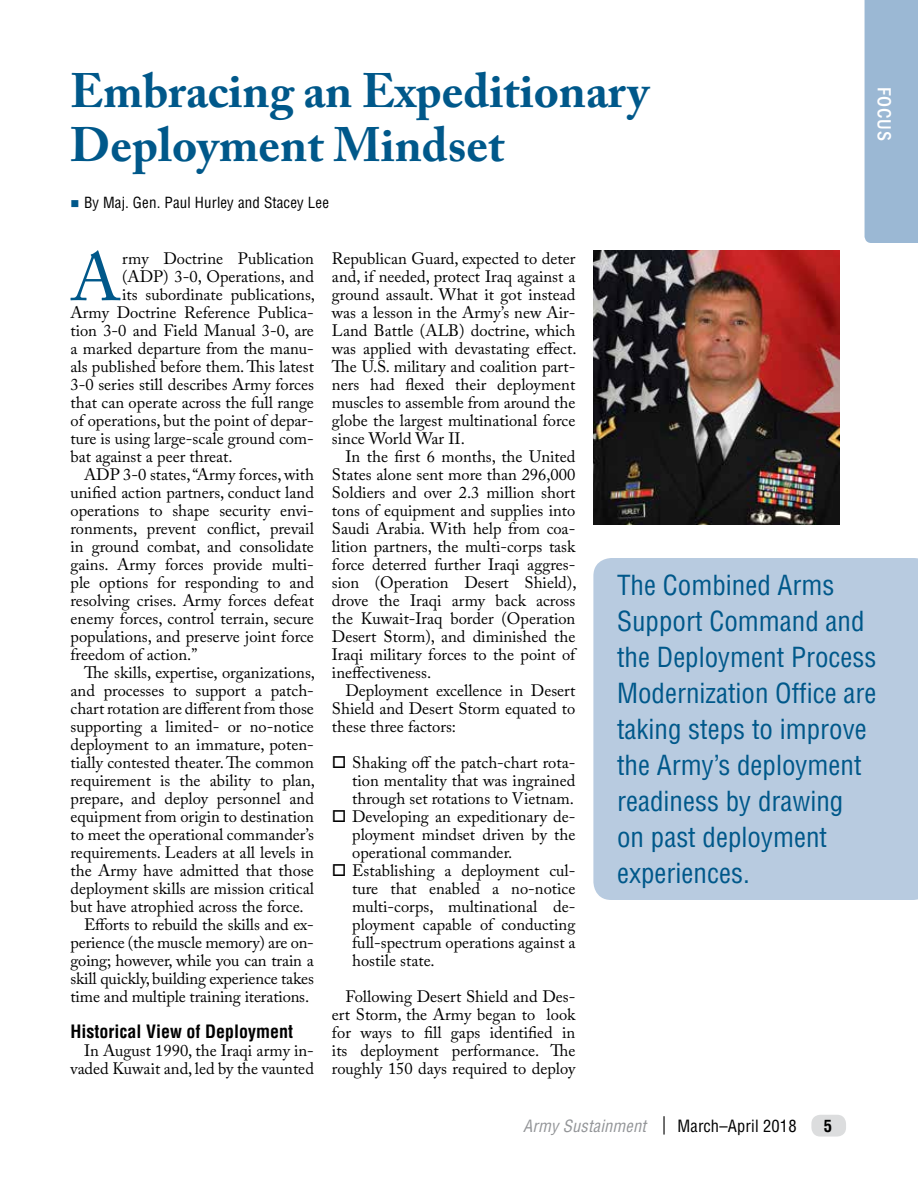
<style>
.page{position:relative;width:918px;height:1188px;background:#fff}
.page>*{position:absolute;margin:0;border:0;box-sizing:border-box;transform-origin:0 0}
.t1{font:67.2px "Adobe Caslon Pro";color:#00588a}
.t2{font:700 48px/54px "Adobe Caslon Pro";color:#00588a}
.t3{font:condensed 27px/36px "Helvetica LT Std";color:#00588a}
.t4{font:500 condensed 19.5px "Franklin Gothic";letter-spacing:.05em;color:#fff}
.t5{font:700 condensed 18px "Helvetica LT Std";color:#000}
.t6{font:16.5px/18px "Adobe Caslon Pro";color:#000;text-align:justify}
.t7{font:italic condensed 16.5px "Helvetica LT Std";letter-spacing:.01em;color:#939598}
.t8{font:condensed 16.5px "Helvetica LT Std";letter-spacing:.01em;color:#000}
.t9{font:700 condensed 16.5px "Helvetica LT Std";color:#000}
.t10{font:condensed 15px "Helvetica LT Std";letter-spacing:.01em;color:#000}
.s1{color:#00588a}
</style>
<div class="page">
<img style="left:593px;top:250px;width:246px;height:275px">
<div style="left:593px;top:558px;width:325px;height:342px;background:#b8cbe0"></div>
<div style="left:865px;top:0;width:53px;height:243px;background:#9bb8d4"></div>
<svg style="left:663px;top:1116px;width:2px;height:19px"></svg>
<div style="left:811px;top:1115px;width:35px;height:22px;background:#dcddde;border-radius:9px"></div>
<h2 class="t2" style="left:70px;top:64px;width:580px">Embracing an Expeditionary<br>Deployment Mindset</h2>
<p class="t10" style="left:71px;top:193px;width:260px"><span class="s1">■</span> By Maj. Gen. Paul Hurley and Stacey Lee</p>
<p class="t4" style="left:897px;top:87px;width:56px;rotate:90deg">FOCUS</p>
<h1 class="t1" style="left:71px;top:238px;width:51px">A</h1>
<p class="t6" style="left:122px;top:249px;width:193px">rmy Doctrine Publication</p>
<p class="t6" style="left:122px;top:267px;width:193px">(ADP) 3-0, Operations, and</p>
<p class="t6" style="left:122px;top:285px;width:194px">its subordinate publications,</p>
<p class="t6" style="left:71px;top:303px;width:245px">Army Doctrine Reference Publica-</p>
<p class="t6" style="left:71px;top:321px;width:245px">tion 3-0 and Field Manual 3-0, are</p>
<p class="t6" style="left:71px;top:339px;width:245px">a marked departure from the manu-</p>
<p class="t6" style="left:71px;top:357px;width:245px">als published before them. This latest</p>
<p class="t6" style="left:71px;top:375px;width:245px">3-0 series still describes Army forces</p>
<p class="t6" style="left:71px;top:393px;width:245px">that can operate across the full range</p>
<p class="t6" style="left:71px;top:411px;width:245px">of operations, but the point of depar-</p>
<p class="t6" style="left:71px;top:429px;width:245px">ture is using large-scale ground com-</p>
<p class="t6" style="left:71px;top:447px;width:164px">bat against a peer threat.</p>
<p class="t6" style="left:84px;top:465px;width:231px">ADP 3-0 states, “Army forces, with</p>
<p class="t6" style="left:71px;top:483px;width:245px">unified action partners, conduct land</p>
<p class="t6" style="left:71px;top:501px;width:245px">operations to shape security envi-</p>
<p class="t6" style="left:71px;top:519px;width:245px">ronments, prevent conflict, prevail</p>
<p class="t6" style="left:71px;top:537px;width:245px">in ground combat, and consolidate</p>
<p class="t6" style="left:71px;top:555px;width:245px">gains. Army forces provide multi-</p>
<p class="t6" style="left:71px;top:573px;width:245px">ple options for responding to and</p>
<p class="t6" style="left:71px;top:591px;width:245px">resolving crises. Army forces defeat</p>
<p class="t6" style="left:71px;top:609px;width:245px">enemy forces, control terrain, secure</p>
<p class="t6" style="left:71px;top:627px;width:245px">populations, and preserve joint force</p>
<p class="t6" style="left:71px;top:645px;width:128px">freedom of action.”</p>
<p class="t6" style="left:84px;top:663px;width:233px">The skills, expertise, organizations,</p>
<p class="t6" style="left:71px;top:681px;width:245px">and processes to support a patch-</p>
<p class="t6" style="left:71px;top:699px;width:245px">chart rotation are different from those</p>
<p class="t6" style="left:71px;top:717px;width:245px">supporting a limited- or no-notice</p>
<p class="t6" style="left:71px;top:735px;width:245px">deployment to an immature, poten-</p>
<p class="t6" style="left:71px;top:753px;width:245px">tially contested theater. The common</p>
<p class="t6" style="left:71px;top:771px;width:246px">requirement is the ability to plan,</p>
<p class="t6" style="left:71px;top:789px;width:245px">prepare, and deploy personnel and</p>
<p class="t6" style="left:71px;top:807px;width:245px">equipment from origin to destination</p>
<p class="t6" style="left:71px;top:825px;width:245px">to meet the operational commander’s</p>
<p class="t6" style="left:71px;top:843px;width:245px">requirements. Leaders at all levels in</p>
<p class="t6" style="left:71px;top:861px;width:245px">the Army have admitted that those</p>
<p class="t6" style="left:71px;top:879px;width:245px">deployment skills are mission critical</p>
<p class="t6" style="left:71px;top:897px;width:235px">but have atrophied across the force.</p>
<p class="t6" style="left:84px;top:915px;width:231px">Efforts to rebuild the skills and ex-</p>
<p class="t6" style="left:71px;top:933px;width:245px">perience (the muscle memory) are on-</p>
<p class="t6" style="left:71px;top:951px;width:245px">going; however, while you can train a</p>
<p class="t6" style="left:71px;top:969px;width:245px">skill quickly, building experience takes</p>
<p class="t6" style="left:71px;top:987px;width:240px">time and multiple training iterations.</p>
<p class="t5" style="left:71px;top:1020px;width:224px">Historical View of Deployment</p>
<p class="t6" style="left:71px;top:1041px;width:245px;text-align:right">In August 1990, the Iraqi army in&shy;vaded Kuwait and, led by the vaunted</p>
<p class="t6" style="left:332px;top:249px;width:246px">Republican Guard, expected to deter and, if needed, protect Iraq against a ground assault. What it got instead was a lesson in the Army’s new Air-Land Battle (ALB) doctrine, which was applied with devastating effect.<br>The U.S. military and coalition part&shy;ners had flexed their deployment muscles to assemble from around the globe the largest multinational force since World War II.</p>
<p class="t6" style="left:332px;top:447px;width:246px;text-indent:13px">In the first 6 months, the United States alone sent more than 296,000<br>Soldiers and over 2.3 million short tons of equipment and supplies into Saudi Arabia. With help from coa&shy;lition partners, the multi-corps task force deterred further Iraqi aggres&shy;sion (Operation Desert Shield), drove the Iraqi army back across the Kuwait-Iraq border (Operation Desert Storm), and diminished the Iraqi military forces to the point of ineffectiveness.</p>
<p class="t6" style="left:332px;top:681px;width:245px;text-indent:13px">Deployment excellence in Desert Shield and Desert Storm equated to these three factors:</p>
<p class="t6" style="left:352px;top:753px;width:225px;text-align:left">Shaking off the patch-chart rota&shy;tion mentality that was ingrained through set rotations to Vietnam.<br>Developing an expeditionary de&shy;ployment mindset driven by the operational commander.<br>Establishing a deployment cul&shy;ture that enabled a no-notice multi-corps, multinational de&shy;ployment capable of conducting full-spectrum operations against a hostile state.</p>
<p class="t6" style="left:332px;top:987px;width:245px;text-indent:13px">Following Desert Shield and Des&shy;ert Storm, the Army began to look for ways to fill gaps identified in its deployment performance. The roughly 150 days required to deploy</p>
<h3 class="t3" style="left:617px;top:567px;width:261px">The Combined Arms<br>Support Command and the Deployment Process<br>Modernization Office are taking steps to improve the Army’s deployment readiness by drawing on past deployment experiences.</h3>
<p class="t7" style="left:523px;top:1115px;width:125px">Army Sustainment</p>
<p class="t8" style="left:678px;top:1115px;width:120px">March–April 2018</p>
<p class="t9" style="left:824px;top:1115px;width:10px">5</p>
</div>
